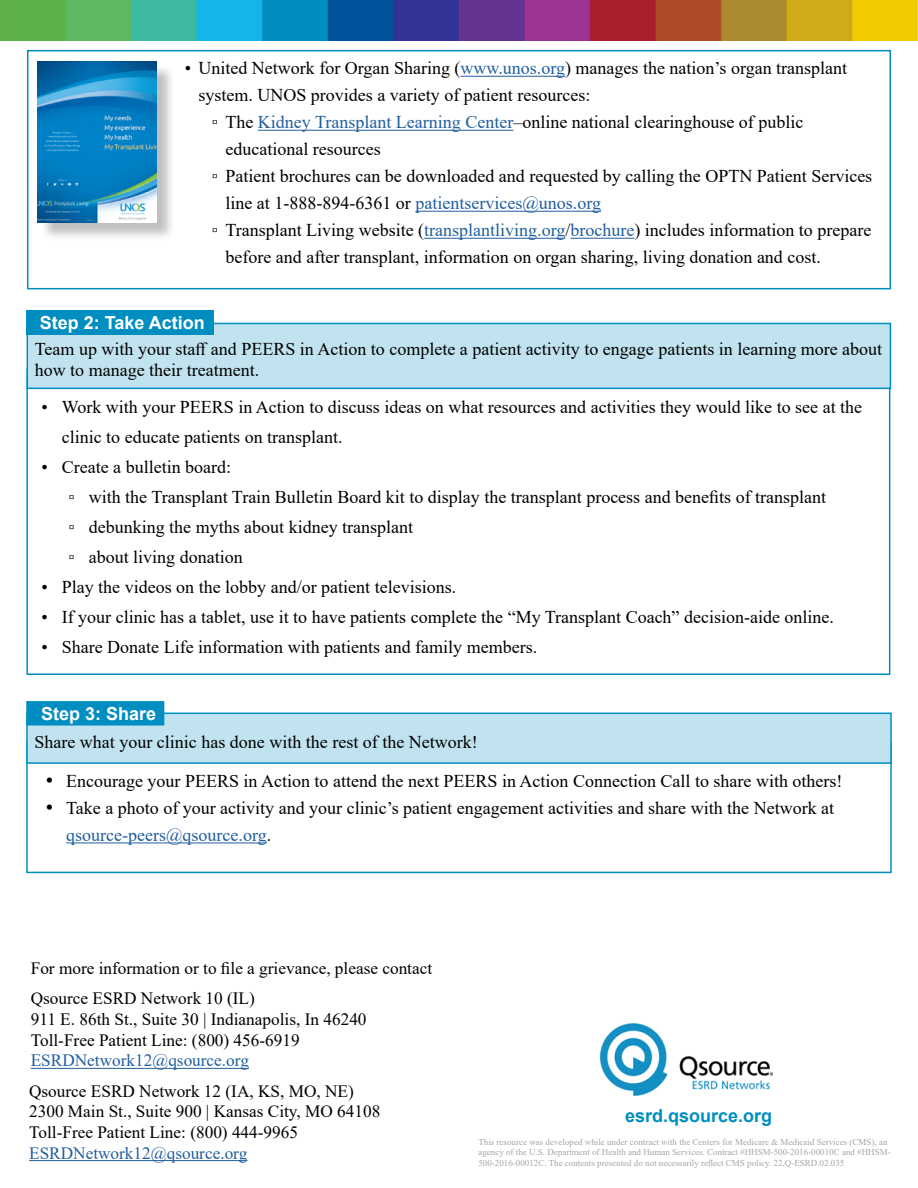
<style>
.page{position:relative;width:918px;height:1188px;background:#fff}
.page>*{position:absolute;margin:0;border:0;box-sizing:border-box;transform-origin:0 0}
.t1{font:18px/30px "Times New Roman";color:#000}
.t2{font:18px "Times New Roman";color:#215e9e}
.t3{font:700 18px "Arial";color:#fff}
.t4{font:700 18px "Arial";color:#008ec0}
.t5{font:17.25px/20.7px "Times New Roman";color:#000}
.t6{font:17.25px "Times New Roman";color:#215e9e}
.t7{font:9px/10.8px "Times New Roman";color:#a6a6a6}
.s1{color:#215e9e}
.s2{color:#000}
.s3{font-size:21px}
</style>
<div class="page">
<hr style="left:461px;top:76px;width:104px;height:1px;background:#215e9e">
<hr style="left:258px;top:130px;width:255px;height:1px;background:#215e9e">
<hr style="left:415px;top:211px;width:186px;height:1px;background:#215e9e">
<hr style="left:424px;top:238px;width:141px;height:1px;background:#215e9e">
<hr style="left:570px;top:238px;width:64px;height:1px;background:#215e9e">
<img style="left:0;top:0;width:918px;height:40px">
<div style="left:40px;top:64px;width:135px;height:177px;background:#000;opacity:.25"></div>
<img style="left:38px;top:62px;width:119px;height:160px">
<div style="left:27px;top:323px;width:863px;height:65px;background:#c0e3ef"></div>
<div style="left:27px;top:323px;width:864px;height:66px;border:2px solid #008ec0"></div>
<div style="left:26px;top:310px;width:188px;height:25px;background:#008ec0"></div>
<div style="left:27px;top:50px;width:864px;height:239px;border:2px solid #008ec0"></div>
<div style="left:26px;top:742px;width:866px;height:131px;border:2px solid #008ec0"></div>
<div style="left:27px;top:713px;width:864px;height:50px;background:#c0e3ef"></div>
<div style="left:26px;top:713px;width:866px;height:51px;border:2px solid #008ec0"></div>
<hr style="left:66px;top:843px;width:201px;height:1px;background:#215e9e">
<div style="left:27px;top:702px;width:137px;height:23px;background:#008ec0"></div>
<div style="left:26px;top:701px;width:138px;height:25px;border:2px solid #008ec0"></div>
<hr style="left:31px;top:1068px;width:218px;height:1px;background:#215e9e">
<hr style="left:29px;top:1160px;width:218px;height:1px;background:#215e9e">
<img style="left:600px;top:1024px;width:173px;height:71px">
<p class="t1" style="left:185px;top:53px;width:664px">• United Network for Organ Sharing (<span class="s1">www.unos.org</span>) manages the nation’s organ transplant</p>
<p class="t1" style="left:198px;top:80px;width:393px">system. UNOS provides a variety of patient resources:</p>
<p class="t1" style="left:212px;top:107px;width:593px">▫ The <span class="s1">Kidney Transplant Learning Center</span>–online national clearinghouse of public</p>
<p class="t1" style="left:225px;top:134px;width:157px">educational resources</p>
<p class="t1" style="left:212px;top:161px;width:662px">▫ Patient brochures can be downloaded and requested by calling the OPTN Patient Services</p>
<p class="t2" style="left:225px;top:191px;width:377px"><span class="s2">line at 1-888-894-6361 or</span> patientservices@unos.org</p>
<p class="t1" style="left:212px;top:215px;width:661px">▫ Transplant Living website (<span class="s1">transplantliving.org</span>/<span class="s1">brochure</span>) includes information to prepare</p>
<p class="t1" style="left:225px;top:242px;width:597px">before and after transplant, information on organ sharing, living donation and cost.</p>
<p class="t3" style="left:40px;top:310px;width:167px">Step 2: Take Action</p>
<p class="t1" style="left:35px;top:337px;width:849px;line-height:21.6px">Team up with your staff and PEERS in Action to complete a patient activity to engage patients in learning more about how to manage their treatment.</p>
<p class="t1" style="left:62px;top:391px;width:802px;text-indent:-20px">• Work with your PEERS in Action to discuss ideas on what resources and activities they would like to see at the clinic to educate patients on transplant.</p>
<p class="t1" style="left:69px;top:451px;width:759px;text-indent:-27px">• Create a bulletin board:<br>▫ with the Transplant Train Bulletin Board kit to display the transplant process and benefits of transplant ▫ debunking the myths about kidney transplant<br>▫ about living donation</p>
<p class="t1" style="left:42px;top:571px;width:416px">• Play the videos on the lobby and/or patient televisions.</p>
<p class="t1" style="left:42px;top:601px;width:794px">• If your clinic has a tablet, use it to have patients complete the “My Transplant Coach” decision-aide online.</p>
<p class="t1" style="left:42px;top:631px;width:497px">• Share Donate Life information with patients and family members.</p>
<p class="t3" style="left:41px;top:701px;width:117px">Step 3: Share</p>
<p class="t1" style="left:34px;top:726px;width:445px">Share what your clinic has done with the rest of the Network!</p>
<p class="t1" style="left:46px;top:765px;width:798px"><span class="s3">•</span> Encourage your PEERS in Action to attend the next PEERS in Action Connection Call to share with others!</p>
<p class="t1" style="left:66px;top:794px;width:770px;line-height:27px;text-indent:-20px"><span class="s3">•</span> Take a photo of your activity and your clinic’s patient engagement activities and share with the Network at <span class="s1">qsource-peers@qsource.org</span>.</p>
<p class="t5" style="left:31px;top:953px;width:403px;line-height:30.3px">For more information or to file a grievance, please contact<br>Qsource ESRD Network 10 (IL)</p>
<p class="t5" style="left:31px;top:1008px;width:337px">911 E. 86th St., Suite 30 | Indianapolis, In 46240<br>Toll-Free Patient Line: (800) 456-6919</p>
<p class="t6" style="left:31px;top:1049px;width:220px">ESRDNetwork12@qsource.org</p>
<p class="t5" style="left:29px;top:1080px;width:353px">Qsource ESRD Network 12 (IA, KS, MO, NE)<br>2300 Main St., Suite 900 | Kansas City, MO 64108<br>Toll-Free Patient Line: (800) 444-9965</p>
<p class="t6" style="left:29px;top:1141px;width:220px">ESRDNetwork12@qsource.org</p>
<p class="t4" style="left:625px;top:1103px;width:149px">esrd.qsource.org</p>
<p class="t7" style="left:478px;top:1136px;width:414px">This resource was developed while under contract with the Centers for Medicare &amp; Medicaid Services (CMS), an agency of the U.S. Department of Health and Human Services. Contract #HHSM-500-2016-00010C and #HHSM-<br>500-2016-00012C. The contents presented do not necessarily reflect CMS policy. 22.Q-ESRD.02.035</p>
</div>
